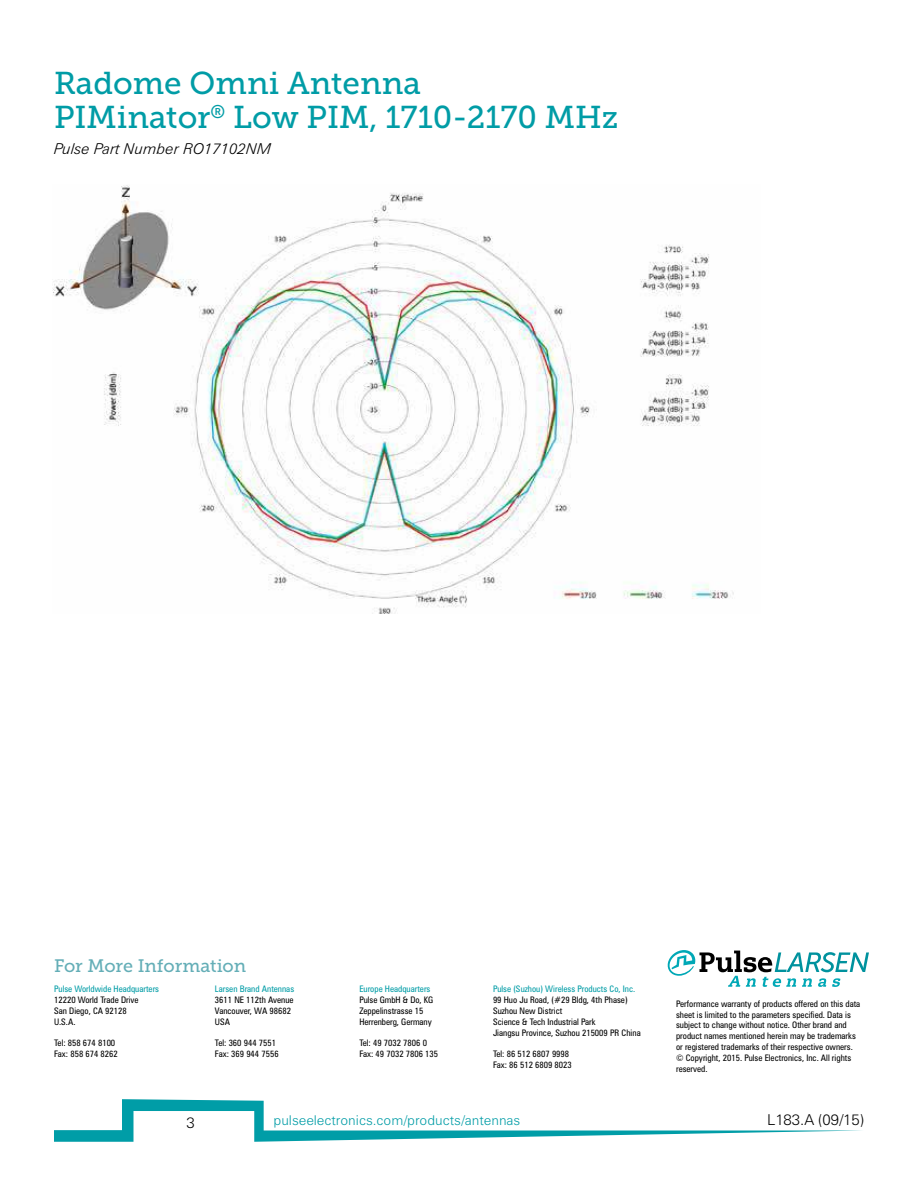
<style>
.page{position:relative;width:918px;height:1188px;background:#fff}
.page>*{position:absolute;margin:0;border:0;box-sizing:border-box;transform-origin:0 0}
.t1{font:31.5px/34.5px "Museo Slab 500";color:#009ca6}
.t2{font:18px "Museo Slab 500";letter-spacing:-.005em;color:#64aeb7}
.t3{font:italic 300 15px "Zurich BT";color:#000}
.t4{font:300 15px "Zurich BT";color:#000}
.t5{font:300 13.5px "Zurich BT";color:#009ca6}
.t6{font:condensed 9px/10.8px "Zurich BT";color:#000}
.t7{font:condensed 9px "Zurich BT";color:#009ca6}
</style>
<div class="page">
<svg style="left:668px;top:950px;width:201px;height:37px"></svg>
<svg style="left:54px;top:1099px;width:808px;height:43px"></svg>
<img style="left:53px;top:185px;width:681px;height:429px">
<h1 class="t1" style="left:54px;top:68px;width:566px">Radome Omni Antenna<br>PIMinator<sup>®</sup> Low PIM, 1710-2170 MHz</h1>
<h3 class="t3" style="left:54px;top:140px;width:219px">Pulse Part Number RO17102NM</h3>
<h2 class="t2" style="left:54px;top:956px;width:194px">For More Information</h2>
<p class="t7" style="left:54px;top:986px;width:107px">Pulse Worldwide Headquarters</p>
<p class="t6" style="left:54px;top:995px;width:86px">12220 World Trade Drive<br>San Diego, CA 92128<br>U.S.A.</p>
<p class="t6" style="left:54px;top:1038px;width:65px">Tel: 858 674 8100<br>Fax: 858 674 8262</p>
<p class="t7" style="left:215px;top:986px;width:81px">Larsen Brand Antennas</p>
<p class="t6" style="left:215px;top:995px;width:80px">3611 NE 112th Avenue<br>Vancouver, WA 98682<br>USA</p>
<p class="t6" style="left:215px;top:1038px;width:65px">Tel: 360 944 7551<br>Fax: 369 944 7556</p>
<p class="t7" style="left:359px;top:986px;width:73px">Europe Headquarters</p>
<p class="t6" style="left:359px;top:995px;width:76px">Pulse GmbH &amp; Do, KG<br>Zeppelinstrasse 15<br>Herrenberg, Germany</p>
<p class="t6" style="left:359px;top:1038px;width:80px">Tel: 49 7032 7806 0<br>Fax: 49 7032 7806 135</p>
<p class="t7" style="left:493px;top:986px;width:144px">Pulse (Suzhou) Wireless Products Co, Inc.</p>
<p class="t6" style="left:493px;top:995px;width:149px">99 Huo Ju Road, (#29 Bldg, 4th Phase)<br>Suzhou New District<br>Science &amp; Tech Industrial Park<br>Jiangsu Province, Suzhou 215009 PR China</p>
<p class="t6" style="left:493px;top:1049px;width:80px">Tel: 86 512 6807 9998<br>Fax: 86 512 6809 8023</p>
<p class="t6" style="left:676px;top:999px;width:186px">Performance warranty of products offered on this data sheet is limited to the parameters specified. Data is subject to change without notice. Other brand and product names mentioned herein may be trademarks or registered trademarks of their respective owners. © Copyright, 2015. Pulse Electronics, Inc. All rights reserved.</p>
<h3 class="t4" style="left:186px;top:1116px;width:10px">3</h3>
<h3 class="t5" style="left:274px;top:1114px;width:248px">pulseelectronics.com/products/antennas</h3>
<h3 class="t4" style="left:767px;top:1114px;width:98px">L183.A (09/15)</h3>
</div>
